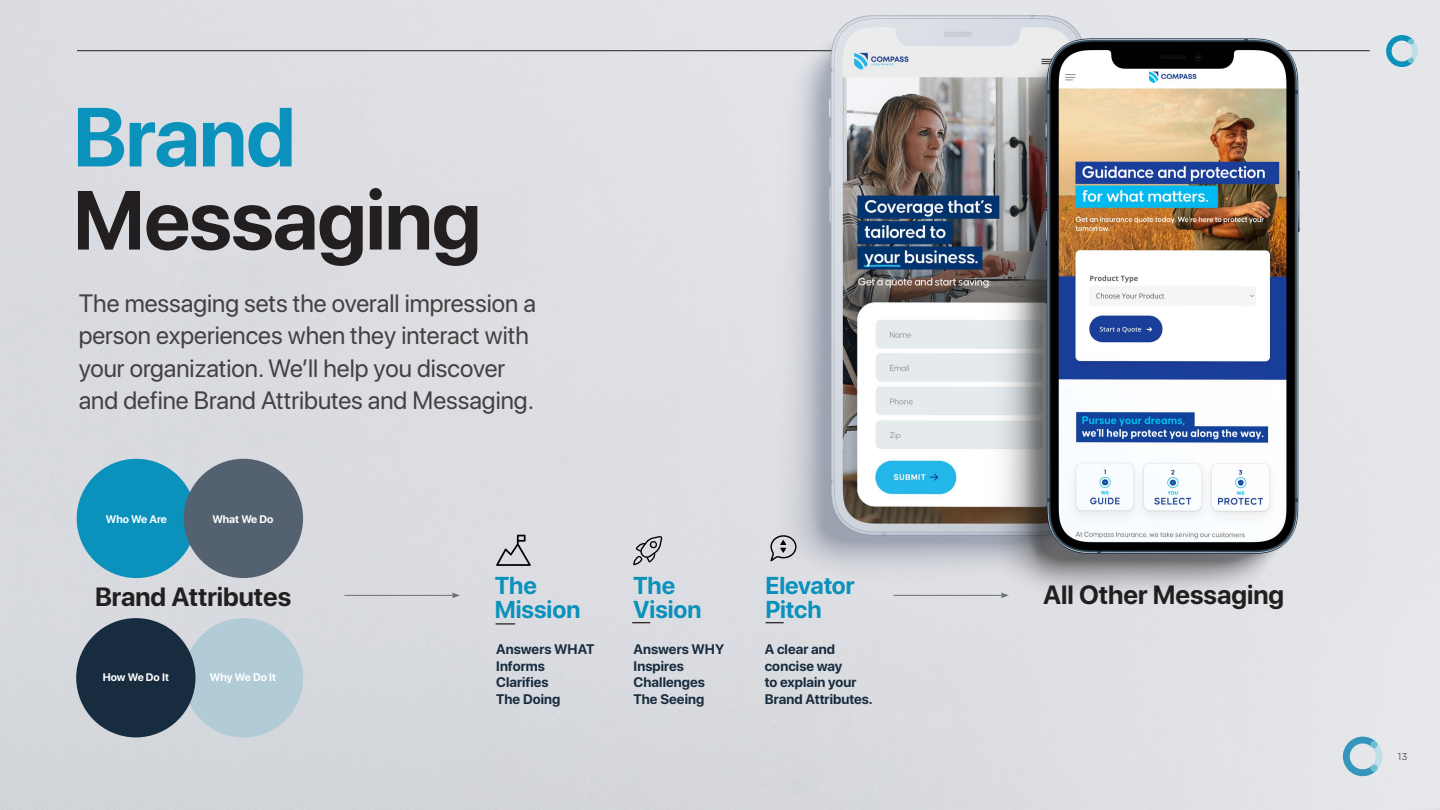
<style>
.page{position:relative;width:1440px;height:810px;background:#fff}
.page>*{position:absolute;margin:0;border:0;box-sizing:border-box;transform-origin:0 0}
.t1{font:700 83.12px "SF Pro Display";letter-spacing:-.01em;color:#231f20}
.t2{font:700 83.12px "SF Pro Display";letter-spacing:-.01em;color:#0a91bc}
.t3{font:700 26.25px "SF Pro Display";color:#231f20}
.t4{font:25px/32.5px "SF Pro Display";color:#434242}
.t5{font:700 24.25px/24.2px "SF Pro Display";color:#0a91bc}
.t6{font:700 13.75px/16.6px "SF Pro Display";letter-spacing:.005em;color:#182c3f}
.t7{font:700 11px "SF Pro Display";color:#fff}
.t8{font:10px "Gotham";color:#57585a}
</style>
<div class="page">
<img style="left:0;top:0;width:1440px;height:810px">
<svg style="left:1386px;top:35px;width:32px;height:32px"></svg>
<hr style="left:77px;top:50px;width:1293px;height:1px;background:#231f20">
<svg style="left:1343px;top:737px;width:39px;height:39px;background:#a3cada"></svg>
<hr style="left:345px;top:595px;width:109px;height:1px;background:#808285">
<svg style="left:452px;top:592px;width:8px;height:6px"></svg>
<hr style="left:893px;top:595px;width:110px;height:1px;background:#808285">
<div style="left:77px;top:459px;width:119px;height:119px;background:#0a91bc;border-radius:50%"></div>
<div style="left:184px;top:459px;width:119px;height:119px;background:#546170;border-radius:50%"></div>
<svg style="left:496px;top:535px;width:35px;height:31px"></svg>
<svg style="left:633px;top:536px;width:29px;height:29px"></svg>
<div style="left:184px;top:618px;width:119px;height:119px;background:#b1cbd7;border-radius:50%"></div>
<div style="left:76px;top:618px;width:119px;height:119px;background:#182c3f;border-radius:50%"></div>
<svg style="left:496px;top:623px;width:19px;height:2px"></svg>
<svg style="left:632px;top:622px;width:18px;height:1px"></svg>
<svg style="left:766px;top:622px;width:18px;height:1px"></svg>
<img style="left:754px;top:15px;width:332px;height:573px">
<img style="left:970px;top:39px;width:329px;height:568px">
<p class="t2" style="left:73px;top:89px;width:224px">Brand</p>
<p class="t1" style="left:73px;top:172px;width:410px">Messaging</p>
<p class="t4" style="left:79px;top:287px;width:459px">The messaging sets the overall impression a person experiences when they interact with your organization. We’ll help you discover and define Brand Attributes and Messaging.</p>
<p class="t7" style="left:106px;top:512px;width:63px">Who We Are</p>
<p class="t7" style="left:212px;top:512px;width:63px">What We Do</p>
<p class="t3" style="left:95px;top:582px;width:198px">Brand Attributes</p>
<p class="t7" style="left:103px;top:671px;width:68px">How We Do It</p>
<p class="t7" style="left:210px;top:671px;width:68px">Why We Do It</p>
<p class="t5" style="left:495px;top:573px;width:44px">The</p>
<p class="t5" style="left:495px;top:598px;width:87px">Mission</p>
<p class="t6" style="left:496px;top:641px;width:100px">Answers WHAT</p>
<p class="t6" style="left:496px;top:658px;width:50px">Informs</p>
<p class="t6" style="left:496px;top:674px;width:54px">Clarifies</p>
<p class="t6" style="left:496px;top:691px;width:66px">The Doing</p>
<p class="t5" style="left:633px;top:573px;width:44px">The</p>
<p class="t5" style="left:633px;top:598px;width:70px">Vision</p>
<p class="t6" style="left:634px;top:641px;width:92px">Answers WHY</p>
<p class="t6" style="left:634px;top:658px;width:52px">Inspires</p>
<p class="t6" style="left:634px;top:674px;width:73px">Challenges</p>
<p class="t6" style="left:634px;top:691px;width:72px">The Seeing</p>
<p class="t5" style="left:765px;top:573px;width:91px">Elevator<br>Pitch</p>
<p class="t6" style="left:765px;top:641px;width:110px">A clear and concise way<br>to explain your<br>Brand Attributes.</p>
<p class="t3" style="left:1043px;top:580px;width:242px">All Other Messaging</p>
<p class="t8" style="left:1398px;top:750px;width:11px">13</p>
</div>
